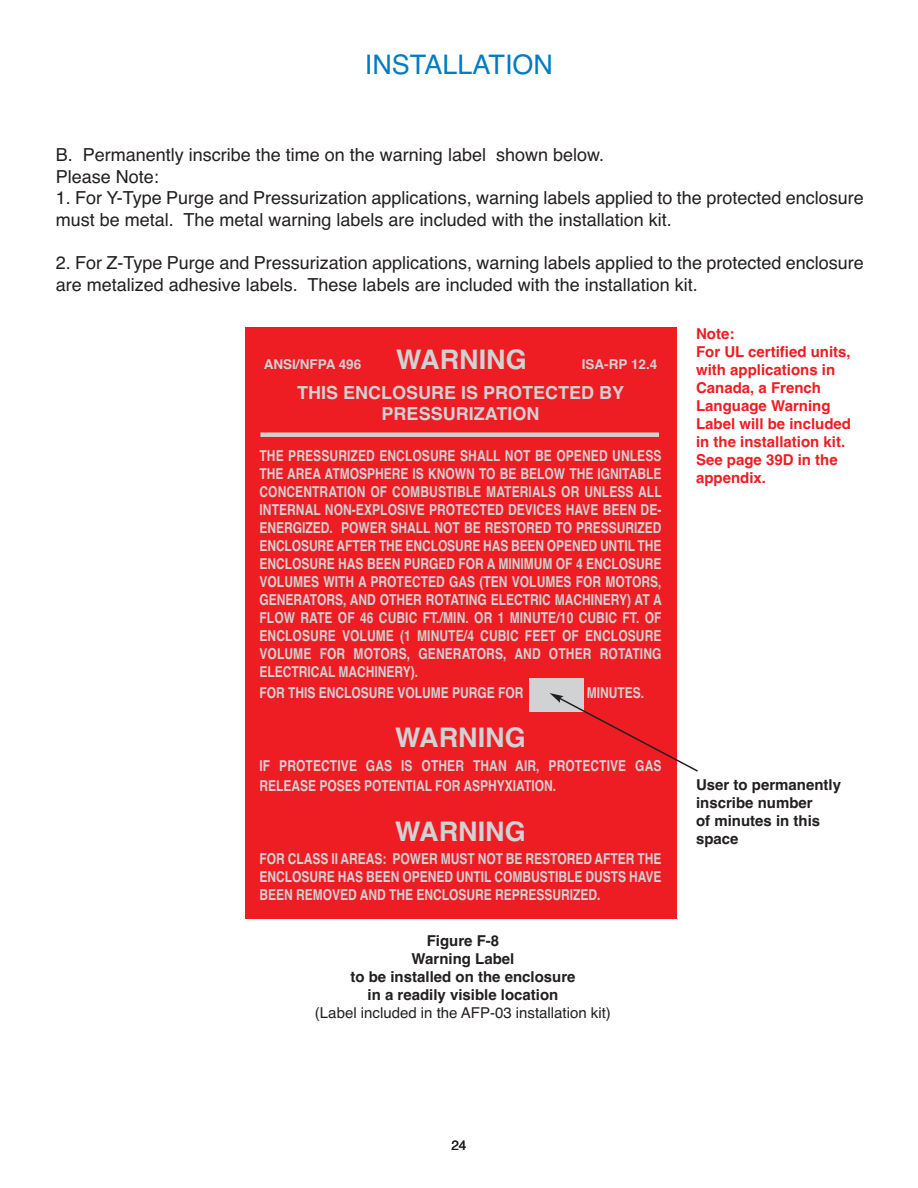
<style>
.page{position:relative;width:918px;height:1188px;background:#fff}
.page>*{position:absolute;margin:0;border:0;box-sizing:border-box;transform-origin:0 0}
.t1{font:700 27px "Helvetica";color:#d1d2d4}
.t2{font:27px "Helvetica";color:#007cc2}
.t3{font:18px/21.6px "Helvetica";color:#231f20}
.t4{font:700 18px/21.6px "Helvetica";color:#d1d2d4;text-align:center}
.t5{font:700 15px/18px "Helvetica";color:#d1d2d4;text-align:justify;scale:.8 1}
.t6{font:700 15px/18px "Helvetica";color:#ee1d23}
.t7{font:700 15px "Helvetica";color:#231f20}
.t8{font:15px "Helvetica";color:#231f20}
.t9{font:700 13.5px "Helvetica";color:#d1d2d4}
.t10{font:13.5px "Helvetica";color:#231f20}
</style>
<div class="page">
<div style="left:245px;top:327px;width:432px;height:592px;background:#ee1d23"></div>
<div style="left:529px;top:678px;width:55px;height:33px;background:#d1d2d4"></div>
<div style="left:260px;top:432px;width:399px;height:5px;background:#d1d2d4"></div>
<svg style="left:550px;top:693px;width:148px;height:79px"></svg>
<p class="t2" style="left:365px;top:55px;width:190px">INSTALLATION</p>
<p class="t3" style="left:56px;top:146px;width:550px">B. Permanently inscribe the time on the warning label shown below.</p>
<p class="t3" style="left:56px;top:167px;width:105px">Please Note:</p>
<p class="t3" style="left:56px;top:189px;width:810px">1. For Y-Type Purge and Pressurization applications, warning labels applied to the protected enclosure must be metal. The metal warning labels are included with the installation kit.</p>
<p class="t3" style="left:56px;top:254px;width:810px">2. For Z-Type Purge and Pressurization applications, warning labels applied to the protected enclosure are metalized adhesive labels. These labels are included with the installation kit.</p>
<p class="t6" style="left:696px;top:326px;width:40px">Note:</p>
<p class="t6" style="left:696px;top:344px;width:156px">For UL certified units,</p>
<p class="t6" style="left:696px;top:362px;width:141px">with applications in</p>
<p class="t6" style="left:696px;top:380px;width:127px">Canada, a French</p>
<p class="t6" style="left:696px;top:398px;width:136px">Language Warning</p>
<p class="t6" style="left:696px;top:416px;width:157px">Label will be included</p>
<p class="t6" style="left:696px;top:434px;width:151px">in the installation kit.</p>
<p class="t6" style="left:696px;top:452px;width:143px">See page 39D in the appendix.</p>
<p class="t9" style="left:264px;top:359px;width:99px">ANSI/NFPA 496</p>
<p class="t1" style="left:396px;top:350px;width:132px">WARNING</p>
<p class="t9" style="left:582px;top:359px;width:77px">ISA-RP 12.4</p>
<p class="t4" style="left:297px;top:383px;width:329px">THIS ENCLOSURE IS PROTECTED BY<br>PRESSURIZATION</p>
<p class="t5" style="left:259px;top:448px;width:505px">THE PRESSURIZED ENCLOSURE SHALL NOT BE OPENED UNLESS THE AREA ATMOSPHERE IS KNOWN TO BE BELOW THE IGNITABLE CONCENTRATION OF COMBUSTIBLE MATERIALS OR UNLESS ALL INTERNAL NON-EXPLOSIVE PROTECTED DEVICES HAVE BEEN DE-ENERGIZED. POWER SHALL NOT BE RESTORED TO PRESSURIZED ENCLOSURE AFTER THE ENCLOSURE HAS BEEN OPENED UNTIL THE ENCLOSURE HAS BEEN PURGED FOR A MINIMUM OF 4 ENCLOSURE VOLUMES WITH A PROTECTED GAS (TEN VOLUMES FOR MOTORS, GENERATORS, AND OTHER ROTATING ELECTRIC MACHINERY) AT A FLOW RATE OF 46 CUBIC FT./MIN. OR 1 MINUTE/10 CUBIC FT. OF ENCLOSURE VOLUME (1 MINUTE/4 CUBIC FEET OF ENCLOSURE VOLUME FOR MOTORS, GENERATORS, AND OTHER ROTATING ELECTRICAL MACHINERY).</p>
<p class="t5" style="left:259px;top:685px;width:332px">FOR THIS ENCLOSURE VOLUME PURGE FOR</p>
<p class="t5" style="left:587px;top:685px;width:73px">MINUTES.</p>
<p class="t1" style="left:395px;top:728px;width:132px">WARNING</p>
<p class="t5" style="left:259px;top:757px;width:504px;line-height:20.2px">IF PROTECTIVE GAS IS OTHER THAN AIR, PROTECTIVE GAS<br>RELEASE POSES POTENTIAL FOR ASPHYXIATION.</p>
<p class="t1" style="left:395px;top:822px;width:132px">WARNING</p>
<p class="t5" style="left:259px;top:852px;width:504px">FOR CLASS II AREAS: POWER MUST NOT BE RESTORED AFTER THE ENCLOSURE HAS BEEN OPENED UNTIL COMBUSTIBLE DUSTS HAVE BEEN REMOVED AND THE ENCLOSURE REPRESSURIZED.</p>
<p class="t7" style="left:427px;top:935px;width:74px">Figure F-8</p>
<p class="t7" style="left:412px;top:953px;width:104px">Warning Label</p>
<p class="t7" style="left:350px;top:971px;width:227px">to be installed on the enclosure</p>
<p class="t7" style="left:368px;top:989px;width:192px">in a readily visible location</p>
<p class="t8" style="left:315px;top:1007px;width:297px">(Label included in the AFP-03 installation kit)</p>
<p class="t7" style="left:696px;top:779px;width:147px">User to permanently</p>
<p class="t7" style="left:696px;top:797px;width:118px">inscribe number</p>
<p class="t7" style="left:696px;top:815px;width:126px">of minutes in this</p>
<p class="t7" style="left:696px;top:833px;width:44px">space</p>
<p class="t10" style="left:451px;top:1140px;width:17px">24</p>
</div>
